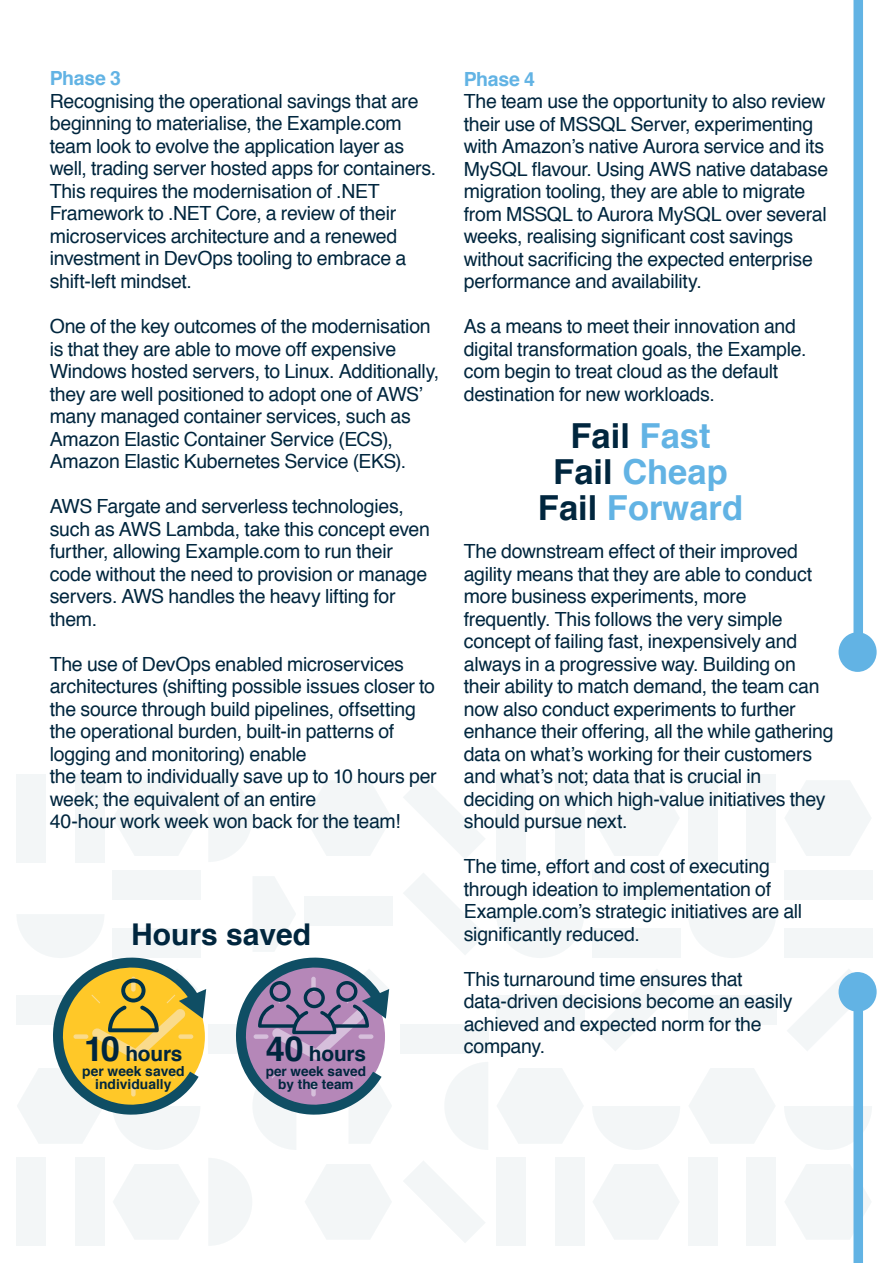
<style>
.page{position:relative;width:893px;height:1263px;background:#fff}
.page>*{position:absolute;margin:0;border:0;box-sizing:border-box;transform-origin:0 0}
.t1{font:700 34.5px/36px "Helvetica";color:#62b3e4;text-align:center}
.t2{font:700 30px "Helvetica";color:#00263e}
.t3{font:700 20.85px "Helvetica";letter-spacing:-.01em;color:#00263e}
.t4{font:19.5px/22.5px "Helvetica";letter-spacing:-.015em;color:#00263e}
.t5{font:700 19.5px "Helvetica";letter-spacing:-.01em;color:#62b3e4}
.t6{font:700 13.8px/13.5px "Helvetica";color:#00263e;text-align:center}
.t7{font:700 13.5px/13.2px "Helvetica";color:#00263e;text-align:center}
.s1{font-size:34.5px}
.s2{color:#00263e}
</style>
<div class="page">
<svg style="left:305px;top:781px;width:86px;height:75px"></svg>
<svg style="left:113px;top:781px;width:86px;height:75px"></svg>
<div style="left:112px;top:870px;width:88px;height:29px;background:#f3f6f7"></div>
<div style="left:16px;top:774px;width:30px;height:88px;background:#f3f6f7"></div>
<div style="left:75px;top:774px;width:30px;height:88px;background:#f3f6f7"></div>
<svg style="left:209px;top:774px;width:43px;height:88px"></svg>
<svg style="left:593px;top:781px;width:86px;height:75px"></svg>
<div style="left:592px;top:870px;width:88px;height:29px;background:#f3f6f7"></div>
<div style="left:592px;top:929px;width:88px;height:29px;background:#f3f6f7"></div>
<svg style="left:403px;top:777px;width:82px;height:82px"></svg>
<svg style="left:404px;top:873px;width:81px;height:82px"></svg>
<div style="left:496px;top:774px;width:29px;height:88px;background:#f3f6f7"></div>
<div style="left:555px;top:774px;width:29px;height:88px;background:#f3f6f7"></div>
<svg style="left:497px;top:914px;width:87px;height:44px"></svg>
<svg style="left:305px;top:1164px;width:86px;height:75px"></svg>
<svg style="left:113px;top:1164px;width:87px;height:75px"></svg>
<div style="left:208px;top:1025px;width:88px;height:29px;background:#f3f6f7"></div>
<div style="left:16px;top:1158px;width:30px;height:88px;background:#f3f6f7"></div>
<div style="left:75px;top:1158px;width:30px;height:88px;background:#f3f6f7"></div>
<svg style="left:209px;top:1158px;width:43px;height:88px"></svg>
<svg style="left:497px;top:1068px;width:86px;height:75px"></svg>
<svg style="left:593px;top:1164px;width:86px;height:75px"></svg>
<div style="left:400px;top:1025px;width:88px;height:29px;background:#f3f6f7"></div>
<div style="left:496px;top:995px;width:88px;height:30px;background:#f3f6f7"></div>
<svg style="left:595px;top:969px;width:82px;height:82px"></svg>
<svg style="left:404px;top:1161px;width:81px;height:81px"></svg>
<div style="left:496px;top:1158px;width:29px;height:88px;background:#f3f6f7"></div>
<div style="left:555px;top:1158px;width:29px;height:88px;background:#f3f6f7"></div>
<svg style="left:592px;top:1106px;width:88px;height:44px"></svg>
<svg style="left:445px;top:1062px;width:43px;height:88px"></svg>
<svg style="left:785px;top:781px;width:86px;height:75px"></svg>
<div style="left:784px;top:870px;width:88px;height:29px;background:#f3f6f7"></div>
<div style="left:784px;top:929px;width:88px;height:29px;background:#f3f6f7"></div>
<div style="left:688px;top:774px;width:29px;height:88px;background:#f3f6f7"></div>
<div style="left:747px;top:774px;width:29px;height:88px;background:#f3f6f7"></div>
<svg style="left:688px;top:914px;width:88px;height:44px"></svg>
<svg style="left:689px;top:1068px;width:86px;height:75px"></svg>
<div style="left:688px;top:995px;width:88px;height:30px;background:#f3f6f7"></div>
<div style="left:688px;top:1158px;width:29px;height:88px;background:#f3f6f7"></div>
<div style="left:747px;top:1158px;width:29px;height:88px;background:#f3f6f7"></div>
<svg style="left:838px;top:0;width:39px;height:672px"></svg>
<svg style="left:784px;top:969px;width:93px;height:294px"></svg>
<svg style="left:16px;top:914px;width:190px;height:236px"></svg>
<svg style="left:236px;top:876px;width:156px;height:274px"></svg>
<p class="t5" style="left:50px;top:63px;width:73px">Phase 3</p>
<p class="t4" style="left:50px;top:90px;width:388px">Recognising the operational savings that are beginning to materialise, the Example.com team look to evolve the application layer as well, trading server hosted apps for containers.<br>This requires the modernisation of .NET Framework to .NET Core, a review of their microservices architecture and a renewed investment in DevOps tooling to embrace a shift-left mindset.</p>
<p class="t4" style="left:50px;top:315px;width:391px">One of the key outcomes of the modernisation is that they are able to move off expensive Windows hosted servers, to Linux. Additionally, they are well positioned to adopt one of AWS’ many managed container services, such as Amazon Elastic Container Service (ECS), Amazon Elastic Kubernetes Service (EKS).</p>
<p class="t4" style="left:50px;top:495px;width:382px">AWS Fargate and serverless technologies, such as AWS Lambda, take this concept even further, allowing Example.com to run their code without the need to provision or manage servers. AWS handles the heavy lifting for them.</p>
<p class="t4" style="left:50px;top:653px;width:388px">The use of DevOps enabled microservices architectures (shifting possible issues closer to the source through build pipelines, offsetting the operational burden, built-in patterns of logging and monitoring) enable<br>the team to individually save up to 10 hours per week; the equivalent of an entire<br>40-hour work week won back for the team!</p>
<h2 class="t2" style="left:131px;top:910px;width:182px">Hours saved</h2>
<p class="t3" style="left:84px;top:1037px;width:100px"><span class="s1">10</span> hours</p>
<p class="t6" style="left:82px;top:1064px;width:104px">per week saved individually</p>
<p class="t3" style="left:266px;top:1037px;width:102px"><span class="s1">40</span> hours</p>
<p class="t7" style="left:266px;top:1064px;width:102px">per week saved by the team</p>
<p class="t5" style="left:464px;top:63px;width:73px">Phase 4</p>
<p class="t4" style="left:464px;top:91px;width:366px">The team use the opportunity to also review their use of MSSQL Server, experimenting with Amazon’s native Aurora service and its MySQL flavour. Using AWS native database migration tooling, they are able to migrate from MSSQL to Aurora MySQL over several weeks, realising significant cost savings without sacrificing the expected enterprise performance and availability.</p>
<p class="t4" style="left:464px;top:316px;width:344px">As a means to meet their innovation and digital transformation goals, the Example. com begin to treat cloud as the default destination for new workloads.</p>
<h1 class="t1" style="left:538px;top:418px;width:207px"><span class="s2">Fail</span> Fast<br><span class="s2">Fail</span> Cheap<br><span class="s2">Fail</span> Forward</h1>
<p class="t4" style="left:464px;top:541px;width:371px">The downstream effect of their improved agility means that they are able to conduct more business experiments, more frequently. This follows the very simple concept of failing fast, inexpensively and always in a progressive way. Building on their ability to match demand, the team can now also conduct experiments to further enhance their offering, all the while gathering data on what’s working for their customers and what’s not; data that is crucial in deciding on which high-value initiatives they should pursue next.</p>
<p class="t4" style="left:464px;top:856px;width:340px">The time, effort and cost of executing through ideation to implementation of Example.com’s strategic initiatives are all significantly reduced.</p>
<p class="t4" style="left:464px;top:968px;width:330px">This turnaround time ensures that data-driven decisions become an easily achieved and expected norm for the company.</p>
</div>
